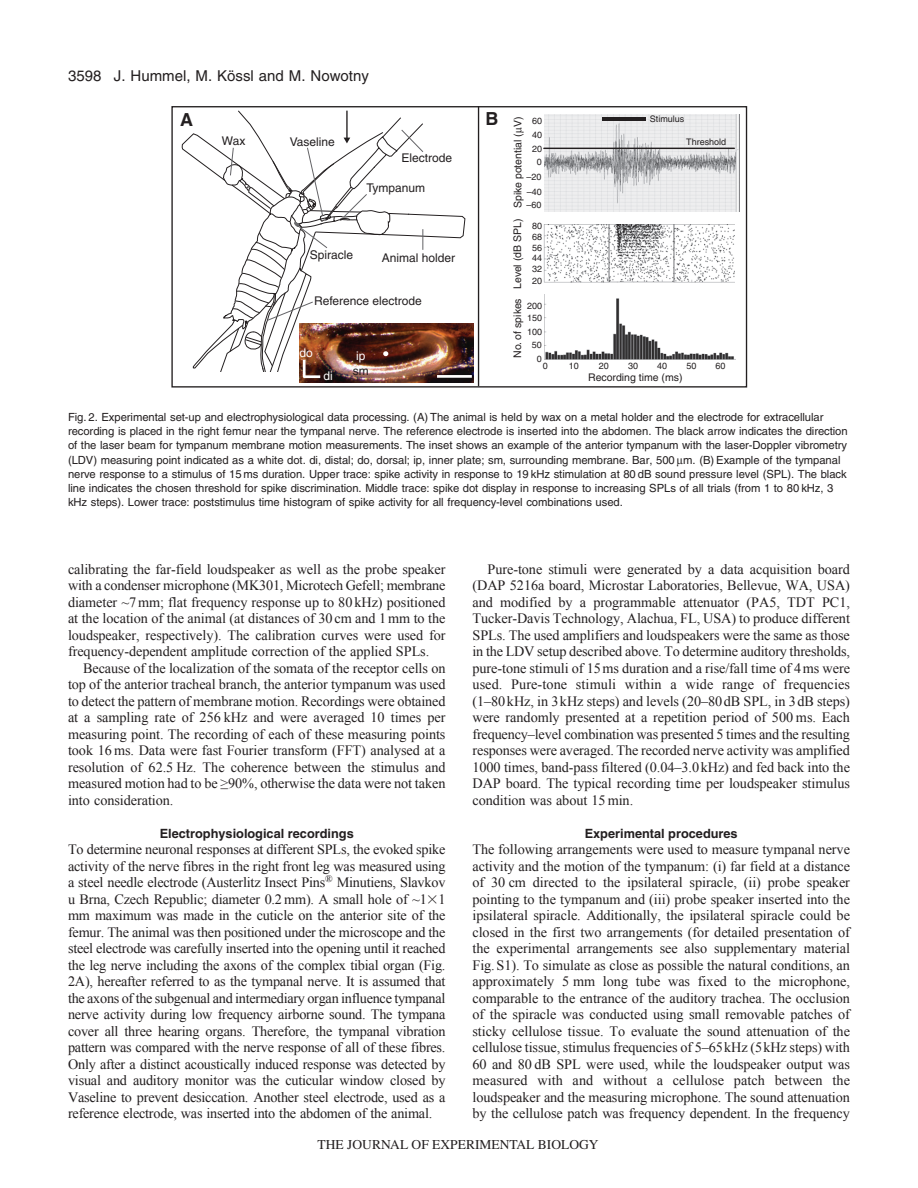
<style>
.page{position:relative;width:918px;height:1188px;background:#fff}
.page>*{position:absolute;margin:0;border:0;box-sizing:border-box;transform-origin:0 0}
.t1{font:700 18px "Helvetica";color:#231f20}
.t2{font:15px "Helvetica";color:#231f20}
.t3{font:14.25px/16.5px "Times New Roman";letter-spacing:-.005em;color:#231f20;text-align:justify}
.t4{font:13.5px "Times";color:#231f20}
.t5{font:700 12.75px "Helvetica";color:#231f20}
.t6{font:12px "Helvetica";color:#231f20}
.t7{font:12px "Helvetica";color:#fff}
.t8{font:11.25px/14.2px "Helvetica";letter-spacing:-.005em;color:#231f20}
.t9{font:10.5px "Helvetica";color:#231f20}
.t10{font:9px/10.8px "Helvetica";color:#231f20}
.s1{font-family:"Mathematical Pi One"}
</style>
<div class="page">
<img style="left:544px;top:114px;width:195px;height:98px">
<hr style="left:602px;top:118px;width:44px;height:3px;background:#231f20">
<hr style="left:544px;top:148px;width:191px;height:1px;background:#231f20">
<img style="left:544px;top:225px;width:190px;height:57px">
<img style="left:545px;top:298px;width:190px;height:62px">
<hr style="left:478px;top:106px;width:1px;height:280px;background:#231f20">
<img style="left:466px;top:324px;width:8px;height:59px">
<hr style="left:437px;top:375px;width:35px;height:3px;background:#fff">
<svg style="left:181px;top:106px;width:285px;height:282px"></svg>
<p class="t2" style="left:68px;top:70px;width:35px">3598</p>
<p class="t2" style="left:114px;top:70px;width:257px">J. Hummel, M. Kössl and M. Nowotny</p>
<p class="t1" style="left:180px;top:113px;width:14px">A</p>
<p class="t6" style="left:222px;top:137px;width:25px">Wax</p>
<p class="t6" style="left:290px;top:137px;width:47px">Vaseline</p>
<p class="t6" style="left:401px;top:153px;width:52px">Electrode</p>
<p class="t6" style="left:367px;top:184px;width:60px">Tympanum</p>
<p class="t6" style="left:310px;top:250px;width:45px">Spiracle</p>
<p class="t6" style="left:382px;top:254px;width:75px">Animal holder</p>
<p class="t6" style="left:314px;top:296px;width:109px">Reference electrode</p>
<p class="t7" style="left:299px;top:348px;width:15px">do</p>
<p class="t7" style="left:323px;top:371px;width:11px">di</p>
<p class="t7" style="left:356px;top:352px;width:11px">ip</p>
<p class="t6" style="left:353px;top:366px;width:17px">sm</p>
<p class="t1" style="left:486px;top:112px;width:14px">B</p>
<p class="t10" style="left:650px;top:114px;width:36px">Stimulus</p>
<p class="t9" style="left:513px;top:358px;width:243px;rotate:-90deg">No. of spikes Level (dB SPL) Spike potential ( V)</p>
<p class="t10" style="left:532px;top:116px;width:12px">60</p>
<p class="t10" style="left:532px;top:130px;width:12px">40</p>
<p class="t10" style="left:686px;top:137px;width:42px">Threshold</p>
<p class="t10" style="left:532px;top:144px;width:12px">20</p>
<p class="t10" style="left:537px;top:158px;width:7px">0</p>
<p class="t10" style="left:526px;top:170px;width:17px;line-height:14.9px">–20 –40</p>
<p class="t10" style="left:526px;top:201px;width:17px">–60</p>
<p class="t10" style="left:532px;top:221px;width:12px">80</p>
<p class="t10" style="left:532px;top:232px;width:12px;text-align:justify">68<br>56<br>44<br>32</p>
<p class="t10" style="left:532px;top:277px;width:12px">20</p>
<p class="t10" style="left:527px;top:300px;width:17px;line-height:12.1px">200<br>150</p>
<p class="t10" style="left:527px;top:325px;width:17px;line-height:13.6px;text-align:center">100<br>50</p>
<p class="t10" style="left:537px;top:354px;width:7px">0</p>
<p class="t10" style="left:543px;top:361px;width:7px">0</p>
<p class="t10" style="left:569px;top:361px;width:12px">10</p>
<p class="t10" style="left:599px;top:361px;width:12px">20</p>
<p class="t10" style="left:628px;top:361px;width:12px">30</p>
<p class="t10" style="left:657px;top:361px;width:12px">40</p>
<p class="t10" style="left:687px;top:361px;width:12px">50</p>
<p class="t10" style="left:715px;top:361px;width:12px">60</p>
<p class="t9" style="left:588px;top:374px;width:96px">Recording time (ms)</p>
<p class="t8" style="left:68px;top:411px;width:781px">Fig. 2. Experimental set-up and electrophysiological data processing. (A) The animal is held by wax on a metal holder and the electrode for extracellular recording is placed in the right femur near the tympanal nerve. The reference electrode is inserted into the abdomen. The black arrow indicates the direction of the laser beam for tympanum membrane motion measurements. The inset shows an example of the anterior tympanum with the laser-Doppler vibrometry (LDV) measuring point indicated as a white dot. di, distal; do, dorsal; ip, inner plate; sm, surrounding membrane. Bar, 500 m. (B) Example of the tympanal nerve response to a stimulus of 15 ms duration. Upper trace: spike activity in response to 19 kHz stimulation at 80 dB sound pressure level (SPL). The black line indicates the chosen threshold for spike discrimination. Middle trace: spike dot display in response to increasing SPLs of all trials (from 1 to 80 kHz, 3 kHz steps). Lower trace: poststimulus time histogram of spike activity for all frequency-level combinations used.</p>
<p class="t3" style="left:68px;top:561px;width:379px">calibrating the far-field loudspeaker as well as the probe speaker with a condenser microphone (MK301, Microtech Gefell; membrane diameter ~7 mm; flat frequency response up to 80 kHz) positioned at the location of the animal (at distances of 30cm and 1mm to the loudspeaker, respectively). The calibration curves were used for frequency-dependent amplitude correction of the applied SPLs.</p>
<p class="t3" style="left:68px;top:660px;width:379px;text-indent:15px">Because of the localization of the somata of the receptor cells on top of the anterior tracheal branch, the anterior tympanum was used to detect the pattern of membrane motion. Recordings were obtained at a sampling rate of 256 kHz and were averaged 10 times per measuring point. The recording of each of these measuring points took 16 ms. Data were fast Fourier transform (FFT) analysed at a resolution of 62.5 Hz. The coherence between the stimulus and measured motion had to be ≥90%, otherwise the data were not taken into consideration.</p>
<p class="t5" style="left:160px;top:829px;width:196px">Electrophysiological recordings</p>
<p class="t3" style="left:68px;top:841px;width:379px">To determine neuronal responses at different SPLs, the evoked spike activity of the nerve fibres in the right front leg was measured using a steel needle electrode (Austerlitz Insect Pins<sup>®</sup> Minutiens, Slavkov u Brna, Czech Republic; diameter 0.2 mm). A small hole of ~1<span class="s1">-</span>1 mm maximum was made in the cuticle on the anterior site of the femur. The animal was then positioned under the microscope and the steel electrode was carefully inserted into the opening until it reached the leg nerve including the axons of the complex tibial organ (Fig.<br>2A), hereafter referred to as the tympanal nerve. It is assumed that the axons of the subgenual and intermediary organ influence tympanal nerve activity during low frequency airborne sound. The tympana cover all three hearing organs. Therefore, the tympanal vibration pattern was compared with the nerve response of all of these fibres.<br>Only after a distinct acoustically induced response was detected by visual and auditory monitor was the cuticular window closed by Vaseline to prevent desiccation. Another steel electrode, used as a reference electrode, was inserted into the abdomen of the animal.</p>
<p class="t3" style="left:472px;top:561px;width:379px;text-indent:15px">Pure-tone stimuli were generated by a data acquisition board (DAP 5216a board, Microstar Laboratories, Bellevue, WA, USA) and modified by a programmable attenuator (PA5, TDT PC1, Tucker-Davis Technology, Alachua, FL, USA) to produce different SPLs. The used amplifiers and loudspeakers were the same as those in the LDV setup described above. To determine auditory thresholds, pure-tone stimuli of 15ms duration and a rise/fall time of 4ms were used. Pure-tone stimuli within a wide range of frequencies (1–80kHz, in 3kHz steps) and levels (20–80dB SPL, in 3dB steps) were randomly presented at a repetition period of 500 ms. Each frequency–level combination was presented 5 times and the resulting responses were averaged. The recorded nerve activity was amplified 1000 times, band-pass filtered (0.04–3.0kHz) and fed back into the DAP board. The typical recording time per loudspeaker stimulus condition was about 15 min.</p>
<p class="t5" style="left:585px;top:829px;width:155px">Experimental procedures</p>
<p class="t3" style="left:472px;top:841px;width:379px">The following arrangements were used to measure tympanal nerve activity and the motion of the tympanum: (i) far field at a distance of 30 cm directed to the ipsilateral spiracle, (ii) probe speaker pointing to the tympanum and (iii) probe speaker inserted into the ipsilateral spiracle. Additionally, the ipsilateral spiracle could be closed in the first two arrangements (for detailed presentation of the experimental arrangements see also supplementary material Fig.S1). To simulate as close as possible the natural conditions, an approximately 5 mm long tube was fixed to the microphone, comparable to the entrance of the auditory trachea. The occlusion of the spiracle was conducted using small removable patches of sticky cellulose tissue. To evaluate the sound attenuation of the cellulose tissue, stimulus frequencies of 5–65kHz (5kHz steps) with 60 and 80 dB SPL were used, while the loudspeaker output was measured with and without a cellulose patch between the loudspeaker and the measuring microphone. The sound attenuation by the cellulose patch was frequency dependent. In the frequency</p>
<p class="t4" style="left:318px;top:1137px;width:282px">THE JOURNAL OF EXPERIMENTAL BIOLOGY</p>
</div>
